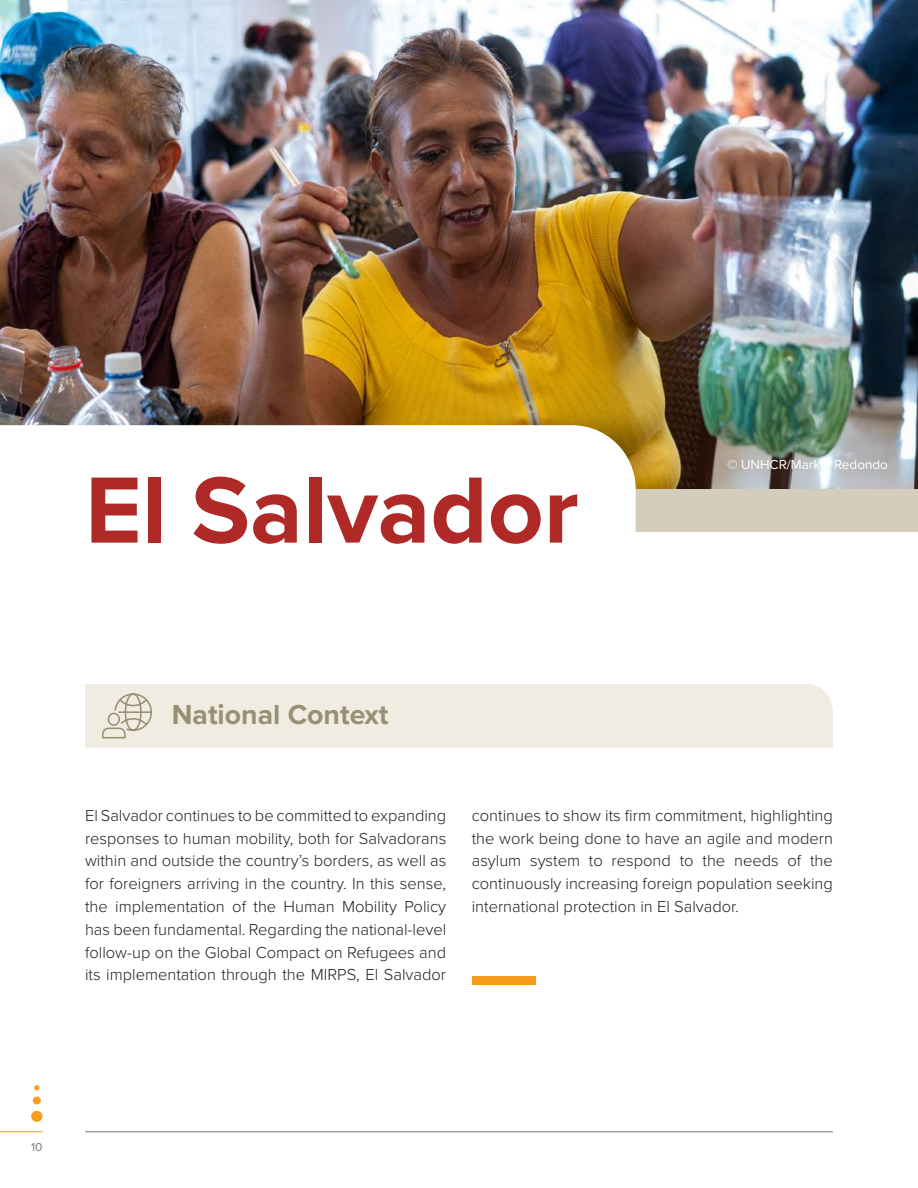
<style>
.page{position:relative;width:918px;height:1188px;background:#fff}
.page>*{position:absolute;margin:0;border:0;box-sizing:border-box;transform-origin:0 0}
.t1{font:700 97.5px "Proxima Nova";color:#af2927}
.t2{font:700 28.5px "Proxima Nova";color:#998f74}
.t3{font:300 16.5px/22.8px "Proxima Nova";color:#231f20;text-align:justify}
.t4{font:13.5px "Proxima Nova";color:#fff}
.t5{font:12px "Proxima Nova";color:#76787b}
</style>
<div class="page">
<hr style="left:85px;top:1132px;width:748px;height:1px;background:#76787b">
<hr style="left:0;top:1132px;width:43px;height:1px;background:#f89c1c">
<div style="left:31px;top:1111px;width:12px;height:11px;background:#f89c1c;border-radius:50%"></div>
<div style="left:33px;top:1097px;width:8px;height:7px;background:#f89c1c;border-radius:50%"></div>
<svg style="left:34px;top:1085px;width:5px;height:5px"></svg>
<div style="left:0;top:0;width:918px;height:531px;background:#d5cdbc"></div>
<img style="left:0;top:0;width:918px;height:489px">
<div style="left:0;top:425px;width:636px;height:107px;background:#fff"></div>
<div style="left:85px;top:684px;width:748px;height:64px;background:#f1ece2"></div>
<svg style="left:101px;top:693px;width:52px;height:46px;background:#ddd7c9"></svg>
<div style="left:472px;top:977px;width:64px;height:8px;background:#f89c1c"></div>
<h1 class="t1" style="left:85px;top:437px;width:495px">El Salvador</h1>
<p class="t4" style="left:727px;top:454px;width:162px">© UNHCR/Markel Redondo</p>
<h2 class="t2" style="left:172px;top:693px;width:218px">National Context</h2>
<p class="t3" style="left:85px;top:803px;width:363px">El Salvador continues to be committed to expanding responses to human mobility, both for Salvadorans within and outside the country’s borders, as well as for foreigners arriving in the country. In this sense, the implementation of the Human Mobility Policy has been fundamental. Regarding the national-level follow-up on the Global Compact on Refugees and its implementation through the MIRPS, El Salvador</p>
<p class="t3" style="left:472px;top:803px;width:363px">continues to show its firm commitment, highlighting the work being done to have an agile and modern asylum system to respond to the needs of the continuously increasing foreign population seeking international protection in El Salvador.</p>
<p class="t5" style="left:31px;top:1138px;width:13px">10</p>
</div>
